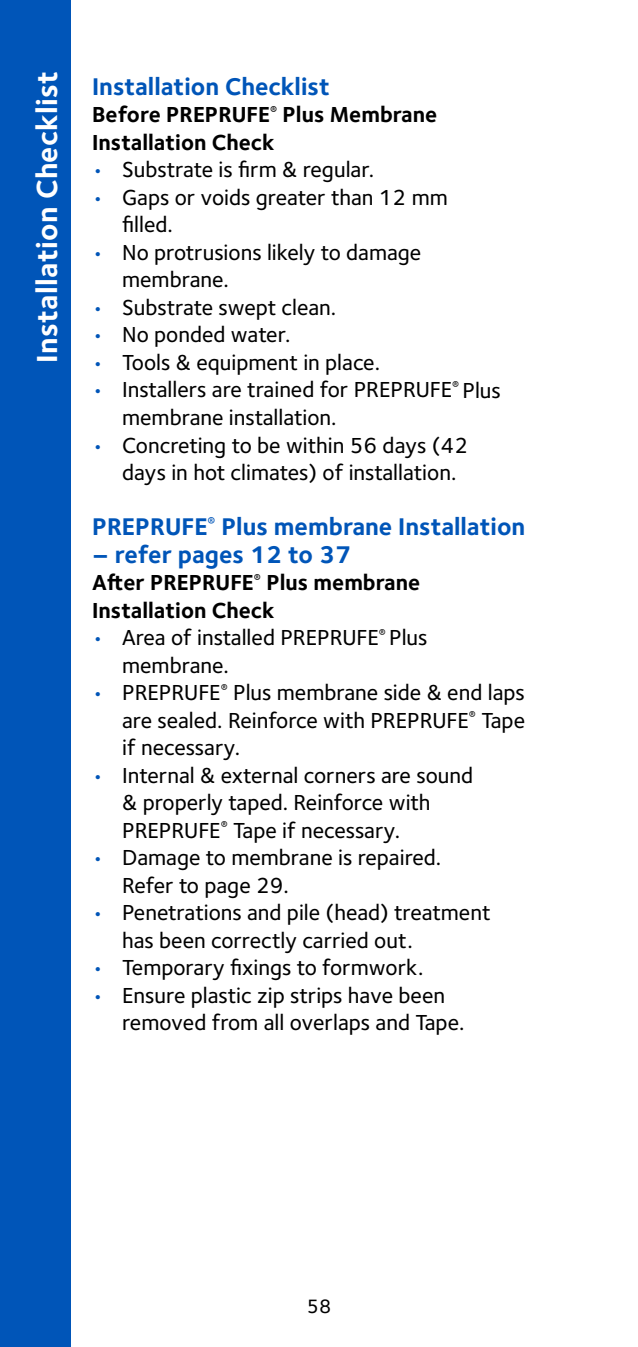
<style>
.page{position:relative;width:638px;height:1347px;background:#fff}
.page>*{position:absolute;margin:0;border:0;box-sizing:border-box;transform-origin:0 0}
.t1{font:700 30px "Foundry Sterling";letter-spacing:.01em;color:#fff}
.t2{font:700 25px "Foundry Sterling";color:#0055b8}
.t3{font:500 22.5px/27.5px "Foundry Sterling";color:#000}
.t4{font:700 22.5px/27.5px "Foundry Sterling";color:#000}
.t5{font:500 20px "Foundry Sterling";color:#000}
.s1{color:#0055b8}
</style>
<div class="page">
<div style="left:0;top:0;width:71px;height:1346px;background:#0055b8"></div>
<h1 class="t1" style="left:29px;top:362px;width:293px;rotate:-90deg">Installation Checklist</h1>
<p class="t2" style="left:92px;top:72px;width:239px">Installation Checklist</p>
<p class="t4" style="left:92px;top:102px;width:346px">Before PREPRUFE<sup>®</sup> Plus Membrane<br>Installation Check</p>
<p class="t3" style="left:92px;top:156px;width:283px"><span class="s1">•</span> Substrate is firm &amp; regular.</p>
<p class="t3" style="left:122px;top:184px;width:327px;text-indent:-30px"><span class="s1">•</span> Gaps or voids greater than 12 mm filled.</p>
<p class="t3" style="left:122px;top:239px;width:301px;text-indent:-30px"><span class="s1">•</span> No protrusions likely to damage membrane.</p>
<p class="t3" style="left:92px;top:294px;width:246px"><span class="s1">•</span> Substrate swept clean.</p>
<p class="t3" style="left:92px;top:321px;width:200px"><span class="s1">•</span> No ponded water.</p>
<p class="t3" style="left:92px;top:349px;width:289px"><span class="s1">•</span> Tools &amp; equipment in place.</p>
<p class="t3" style="left:122px;top:376px;width:380px;text-indent:-30px"><span class="s1">•</span> Installers are trained for PREPRUFE<sup>®</sup> Plus membrane installation.</p>
<p class="t3" style="left:122px;top:431px;width:347px;text-indent:-30px"><span class="s1">•</span> Concreting to be within 56 days (42 days in hot climates) of installation.</p>
<p class="t2" style="left:92px;top:512px;width:435px">PREPRUFE<sup>®</sup> Plus membrane Installation</p>
<p class="t2" style="left:92px;top:539px;width:261px">– refer pages 12 to 37</p>
<p class="t4" style="left:92px;top:570px;width:329px">After PREPRUFE<sup>®</sup> Plus membrane<br>Installation Check</p>
<p class="t3" style="left:122px;top:624px;width:307px;text-indent:-30px"><span class="s1">•</span> Area of installed PREPRUFE<sup>®</sup> Plus membrane.</p>
<p class="t3" style="left:122px;top:679px;width:404px;text-align:justify;text-indent:-30px"><span class="s1">•</span> PREPRUFE<sup>®</sup> Plus membrane side &amp; end laps are sealed. Reinforce with PREPRUFE<sup>®</sup> Tape if necessary.</p>
<p class="t3" style="left:122px;top:761px;width:352px;text-indent:-30px"><span class="s1">•</span> Internal &amp; external corners are sound &amp; properly taped. Reinforce with<br>PREPRUFE<sup>®</sup> Tape if necessary.</p>
<p class="t3" style="left:122px;top:844px;width:321px;text-indent:-30px"><span class="s1">•</span> Damage to membrane is repaired.<br>Refer to page 29.</p>
<p class="t3" style="left:122px;top:899px;width:370px;text-indent:-30px"><span class="s1">•</span> Penetrations and pile (head) treatment has been correctly carried out.</p>
<p class="t3" style="left:92px;top:954px;width:333px"><span class="s1">•</span> Temporary fixings to formwork.</p>
<p class="t3" style="left:122px;top:981px;width:344px;text-indent:-30px"><span class="s1">•</span> Ensure plastic zip strips have been removed from all overlaps and Tape.</p>
<p class="t5" style="left:307px;top:1294px;width:26px">58</p>
</div>
